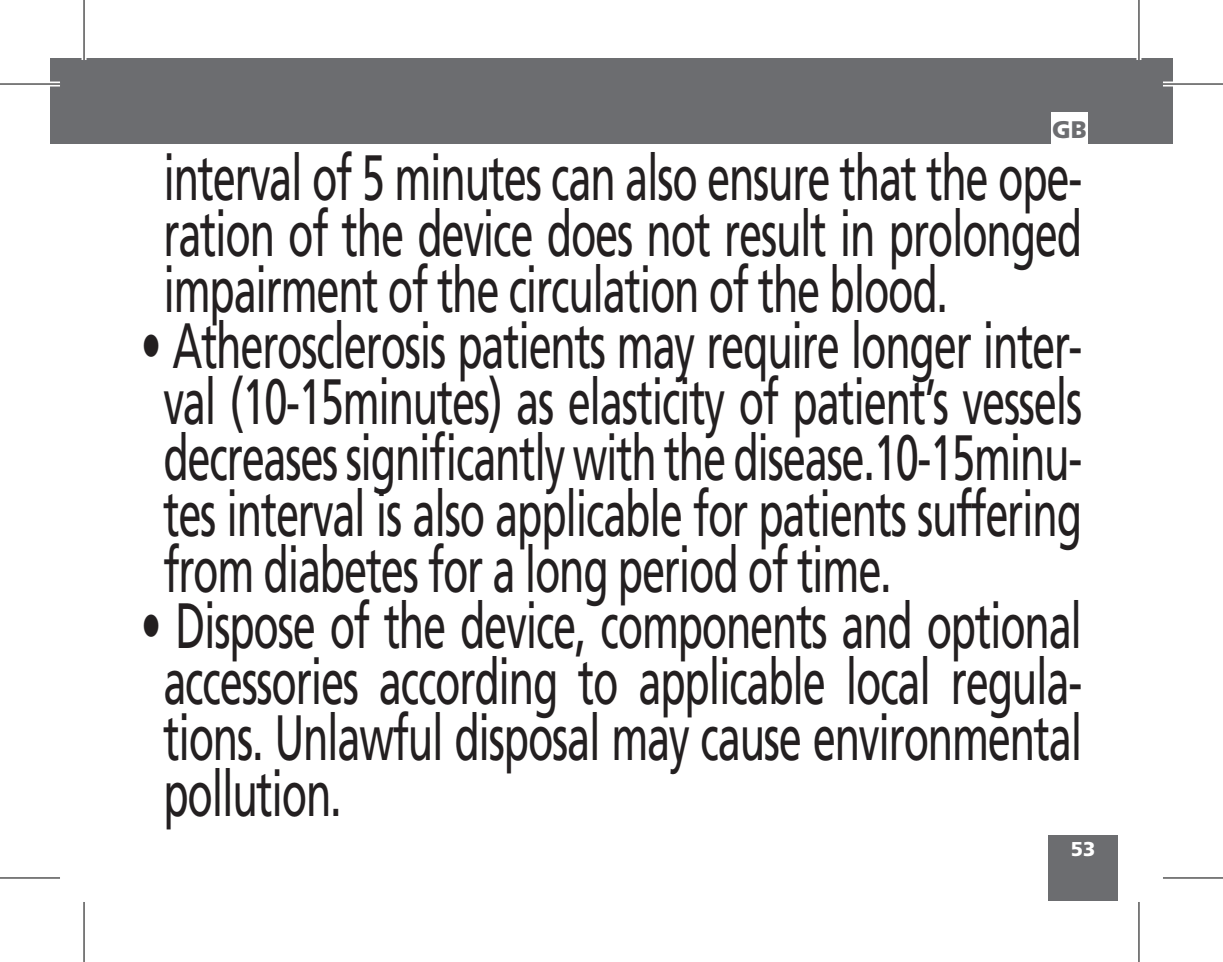
<style>
.page{position:relative;width:1223px;height:962px;background:#fff}
.page>*{position:absolute;margin:0;border:0;box-sizing:border-box;transform-origin:0 0}
.t1{font:64px/56px "Frutiger LT Std";letter-spacing:-.03em;color:#231f20;text-align:justify;scale:.65 1}
.t2{font:900 24px "Frutiger LT Std";color:#6c6d70}
.t3{font:900 20px "Frutiger LT Std";color:#fff}
</style>
<div class="page">
<div style="left:1048px;top:835px;width:70px;height:65px;background:#6c6d70"></div>
<div style="left:84px;top:58px;width:1089px;height:86px;background:#6c6d70"></div>
<div style="left:50px;top:58px;width:34px;height:86px;background:#6c6d70"></div>
<div style="left:1051px;top:112px;width:36px;height:34px;background:#fff"></div>
<div style="left:0;top:81px;width:60px;height:5px;background:#fff"></div>
<div style="left:1162px;top:81px;width:60px;height:5px;background:#fff"></div>
<svg style="left:0;top:878px;width:60px;height:1px"></svg>
<svg style="left:1163px;top:878px;width:59px;height:1px"></svg>
<hr style="left:82px;top:0;width:4px;height:60px;background:#fff">
<svg style="left:1136px;top:0;width:5px;height:60px"></svg>
<svg style="left:1139px;top:902px;width:1px;height:60px"></svg>
<hr style="left:0;top:83px;width:60px;height:2px;background:#000">
<hr style="left:1162px;top:83px;width:60px;height:2px;background:#000">
<hr style="left:0;top:877px;width:60px;height:1px;background:#000">
<hr style="left:1162px;top:877px;width:60px;height:1px;background:#000">
<hr style="left:83px;top:0;width:2px;height:60px;background:#000">
<hr style="left:83px;top:902px;width:2px;height:60px;background:#000">
<hr style="left:1138px;top:0;width:1px;height:60px;background:#000">
<hr style="left:1138px;top:902px;width:1px;height:60px;background:#000">
<p class="t2" style="left:1052px;top:115px;width:36px">GB</p>
<p class="t1" style="left:163px;top:150px;width:1415px">interval of 5 minutes can also ensure that the ope&shy;ration of the device does not result in prolonged impairment of the circulation of the blood.</p>
<p class="t1" style="left:163px;top:318px;width:1415px;text-indent:-23px">• Atherosclerosis patients may require longer inter&shy;val (10-15minutes) as elasticity of patient’s vessels decreases significantly with the disease.10-15minu&shy;tes interval is also applicable for patients suffering from diabetes for a long period of time.</p>
<p class="t1" style="left:163px;top:598px;width:1414px;text-indent:-23px">• Dispose of the device, components and optional accessories according to applicable local regula&shy;tions. Unlawful disposal may cause environmental pollution.</p>
<p class="t3" style="left:1070px;top:836px;width:26px">53</p>
</div>
